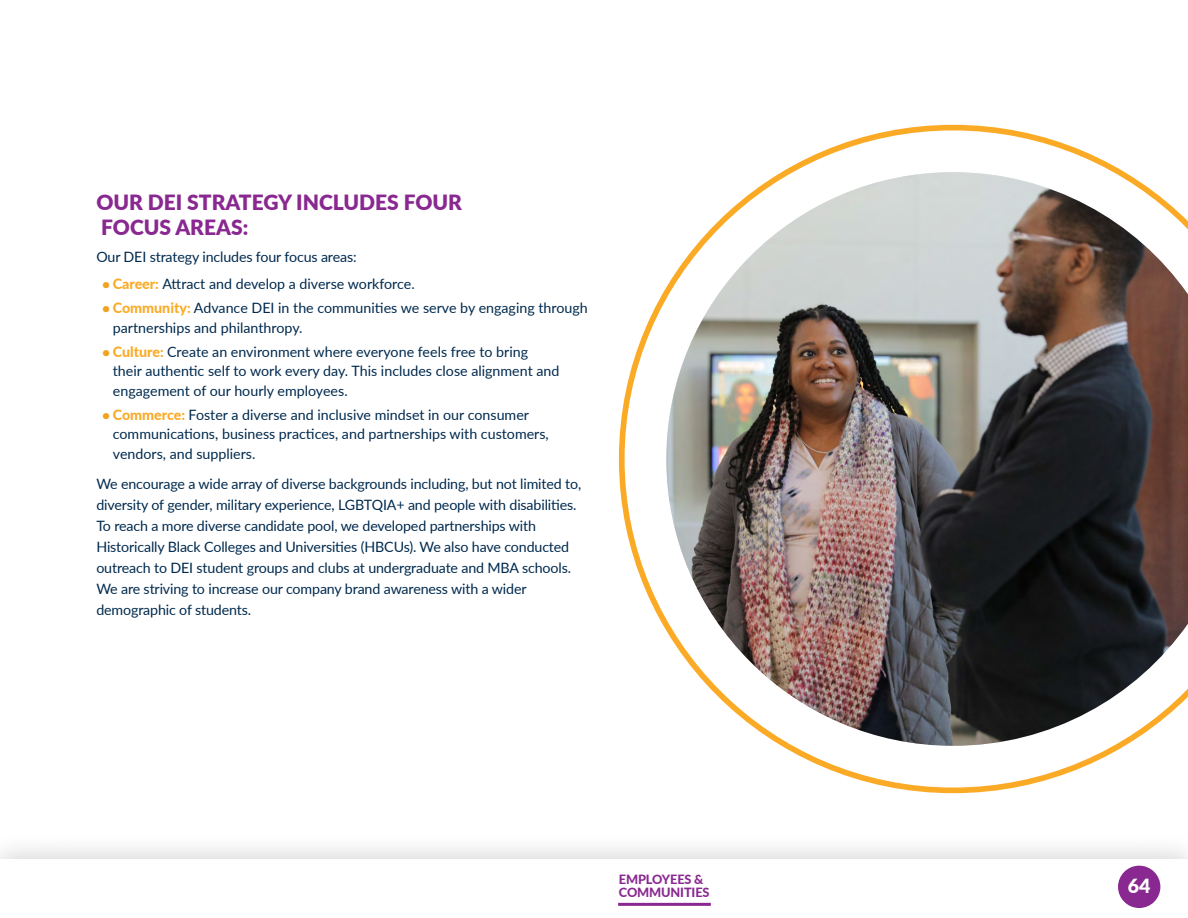
<style>
.page{position:relative;width:1188px;height:918px;background:#fff}
.page>*{position:absolute;margin:0;border:0;box-sizing:border-box;transform-origin:0 0}
.t1{font:900 21px/25.5px "Lato";color:#892890}
.t2{font:900 19.5px "Lato";color:#fff}
.t3{font:14.25px/21px "Lato";letter-spacing:-.01em;color:#002a4e}
.t4{font:800 12.75px/12.8px "Lato";letter-spacing:-.01em;color:#892890}
.s1{font-weight:900;font-size:12.75px;color:#f0a321}
.s2{font-weight:800;color:#fbaa26}
</style>
<div class="page">
<div style="left:0;top:831px;width:1188px;height:87px;background:#000;opacity:.15"></div>
<div style="left:0;top:859px;width:1188px;height:59px;background:#fff"></div>
<div style="left:1118px;top:866px;width:42px;height:42px;background:#892890;border-radius:50%"></div>
<hr style="left:618px;top:903px;width:93px;height:3px;background:#892890">
<svg style="left:619px;top:125px;width:505px;height:668px"></svg>
<img style="left:666px;top:172px;width:522px;height:574px">
<h1 class="t1" style="left:96px;top:188px;width:367px">OUR DEI STRATEGY INCLUDES FOUR<br>FOCUS AREAS:</h1>
<p class="t3" style="left:96px;top:246px;width:262px">Our DEI strategy includes four focus areas:</p>
<p class="t3" style="left:102px;top:273px;width:314px"><span class="s1">•</span> <span class="s2">Career:</span> Attract and develop a diverse workforce.</p>
<p class="t3" style="left:113px;top:298px;width:476px;line-height:19.5px;text-indent:-11px"><span class="s1">•</span> <span class="s2">Community:</span> Advance DEI in the communities we serve by engaging through partnerships and philanthropy.</p>
<p class="t3" style="left:113px;top:341px;width:448px;line-height:19.5px;text-indent:-11px"><span class="s1">•</span> <span class="s2">Culture:</span> Create an environment where everyone feels free to bring their authentic self to work every day. This includes close alignment and engagement of our hourly employees.</p>
<p class="t3" style="left:113px;top:404px;width:437px;line-height:19.5px;text-indent:-11px"><span class="s1">•</span> <span class="s2">Commerce:</span> Foster a diverse and inclusive mindset in our consumer communications, business practices, and partnerships with customers, vendors, and suppliers.</p>
<p class="t3" style="left:96px;top:473px;width:486px">We encourage a wide array of diverse backgrounds including, but not limited to, diversity of gender, military experience, LGBTQIA+ and people with disabilities.<br>To reach a more diverse candidate pool, we developed partnerships with Historically Black Colleges and Universities (HBCUs). We also have conducted outreach to DEI student groups and clubs at undergraduate and MBA schools.<br>We are striving to increase our company brand awareness with a wider demographic of students.</p>
<p class="t4" style="left:619px;top:873px;width:92px">EMPLOYEES &amp;<br>COMMUNITIES</p>
<h2 class="t2" style="left:1128px;top:871px;width:24px">64</h2>
</div>
